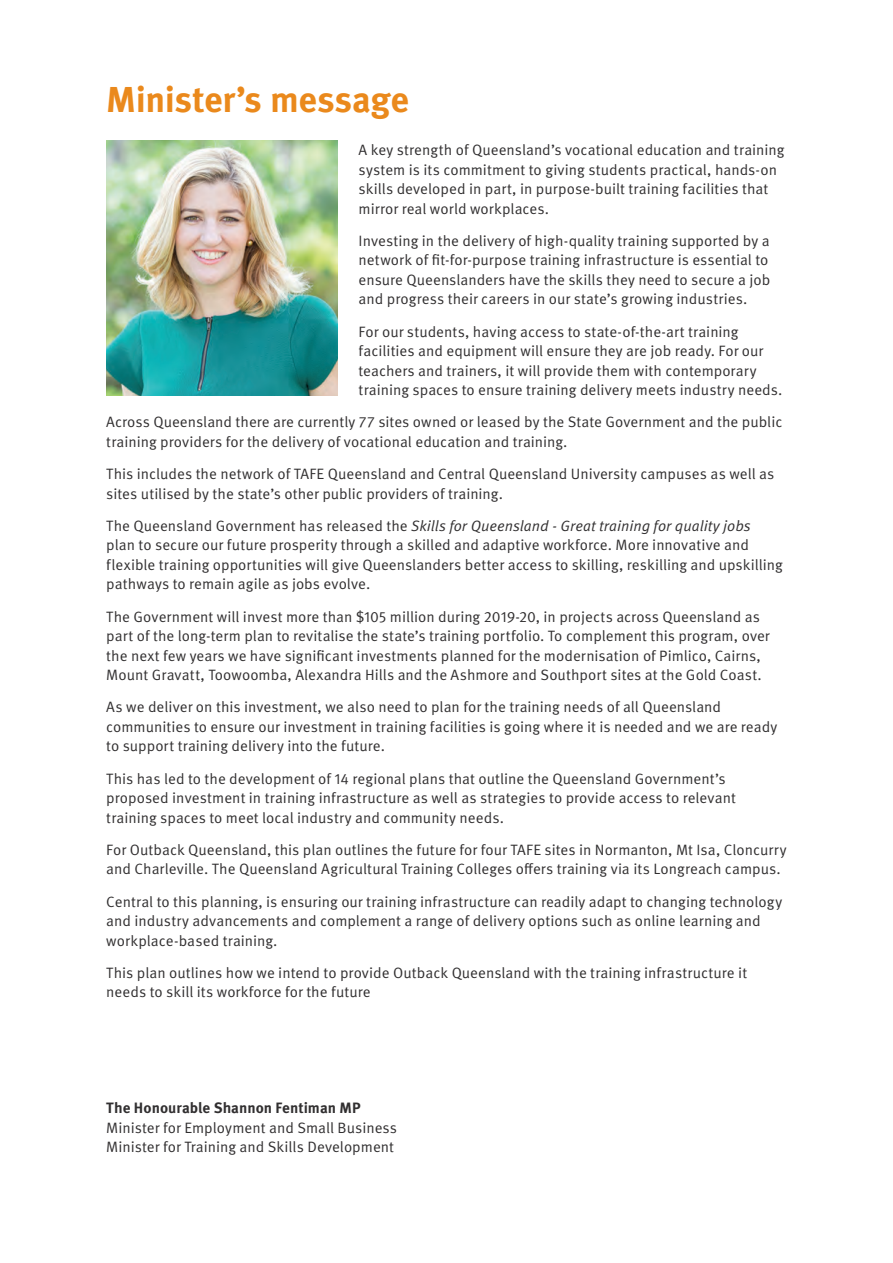
<style>
.page{position:relative;width:893px;height:1263px;background:#fff}
.page>*{position:absolute;margin:0;border:0;box-sizing:border-box;transform-origin:0 0}
.t1{font:700 36px "Meta Pro";letter-spacing:-.01em;color:#ea891c}
.t2{font:15px/19.5px "Meta Pro Norm";color:#312f30}
.t3{font:italic 15px "Meta Pro";color:#312f30}
.t4{font:700 15px "Meta Pro";color:#312f30}
.s1{font-family:"Meta Pro Norm";font-style:normal}
</style>
<div class="page">
<img style="left:106px;top:140px;width:231px;height:255px">
<h1 class="t1" style="left:106px;top:77px;width:304px">Minister’s message</h1>
<p class="t2" style="left:359px;top:139px;width:427px">A key strength of Queensland’s vocational education and training system is its commitment to giving students practical, hands-on skills developed in part, in purpose-built training facilities that mirror real world workplaces.</p>
<p class="t2" style="left:359px;top:230px;width:413px">Investing in the delivery of high-quality training supported by a network of fit-for-purpose training infrastructure is essential to ensure Queenslanders have the skills they need to secure a job and progress their careers in our state’s growing industries.</p>
<p class="t2" style="left:359px;top:321px;width:425px">For our students, having access to state-of-the-art training facilities and equipment will ensure they are job ready. For our teachers and trainers, it will provide them with contemporary training spaces to ensure training delivery meets industry needs.</p>
<p class="t2" style="left:106px;top:411px;width:678px">Across Queensland there are currently 77 sites owned or leased by the State Government and the public training providers for the delivery of vocational education and training.</p>
<p class="t2" style="left:106px;top:463px;width:670px">This includes the network of TAFE Queensland and Central Queensland University campuses as well as sites utilised by the state’s other public providers of training.</p>
<p class="t3" style="left:106px;top:516px;width:646px"><span class="s1">The Queensland Government has released the</span> Skills for Queensland - Great training for quality jobs</p>
<p class="t2" style="left:106px;top:534px;width:678px">plan to secure our future prosperity through a skilled and adaptive workforce. More innovative and flexible training opportunities will give Queenslanders better access to skilling, reskilling and upskilling pathways to remain agile as jobs evolve.</p>
<p class="t2" style="left:106px;top:606px;width:665px">The Government will invest more than $105 million during 2019-20, in projects across Queensland as part of the long-term plan to revitalise the state’s training portfolio. To complement this program, over the next few years we have significant investments planned for the modernisation of Pimlico, Cairns, Mount Gravatt, Toowoomba, Alexandra Hills and the Ashmore and Southport sites at the Gold Coast.</p>
<p class="t2" style="left:106px;top:696px;width:673px">As we deliver on this investment, we also need to plan for the training needs of all Queensland communities to ensure our investment in training facilities is going where it is needed and we are ready to support training delivery into the future.</p>
<p class="t2" style="left:106px;top:768px;width:631px">This has led to the development of 14 regional plans that outline the Queensland Government’s proposed investment in training infrastructure as well as strategies to provide access to relevant training spaces to meet local industry and community needs.</p>
<p class="t2" style="left:106px;top:839px;width:682px">For Outback Queensland, this plan outlines the future for four TAFE sites in Normanton, Mt Isa, Cloncurry and Charleville. The Queensland Agricultural Training Colleges offers training via its Longreach campus.</p>
<p class="t2" style="left:106px;top:891px;width:677px">Central to this planning, is ensuring our training infrastructure can readily adapt to changing technology and industry advancements and complement a range of delivery options such as online learning and workplace-based training.</p>
<p class="t2" style="left:106px;top:962px;width:642px">This plan outlines how we intend to provide Outback Queensland with the training infrastructure it needs to skill its workforce for the future</p>
<p class="t4" style="left:106px;top:1099px;width:256px">The Honourable Shannon Fentiman MP</p>
<p class="t2" style="left:106px;top:1117px;width:292px">Minister for Employment and Small Business<br>Minister for Training and Skills Development</p>
</div>
